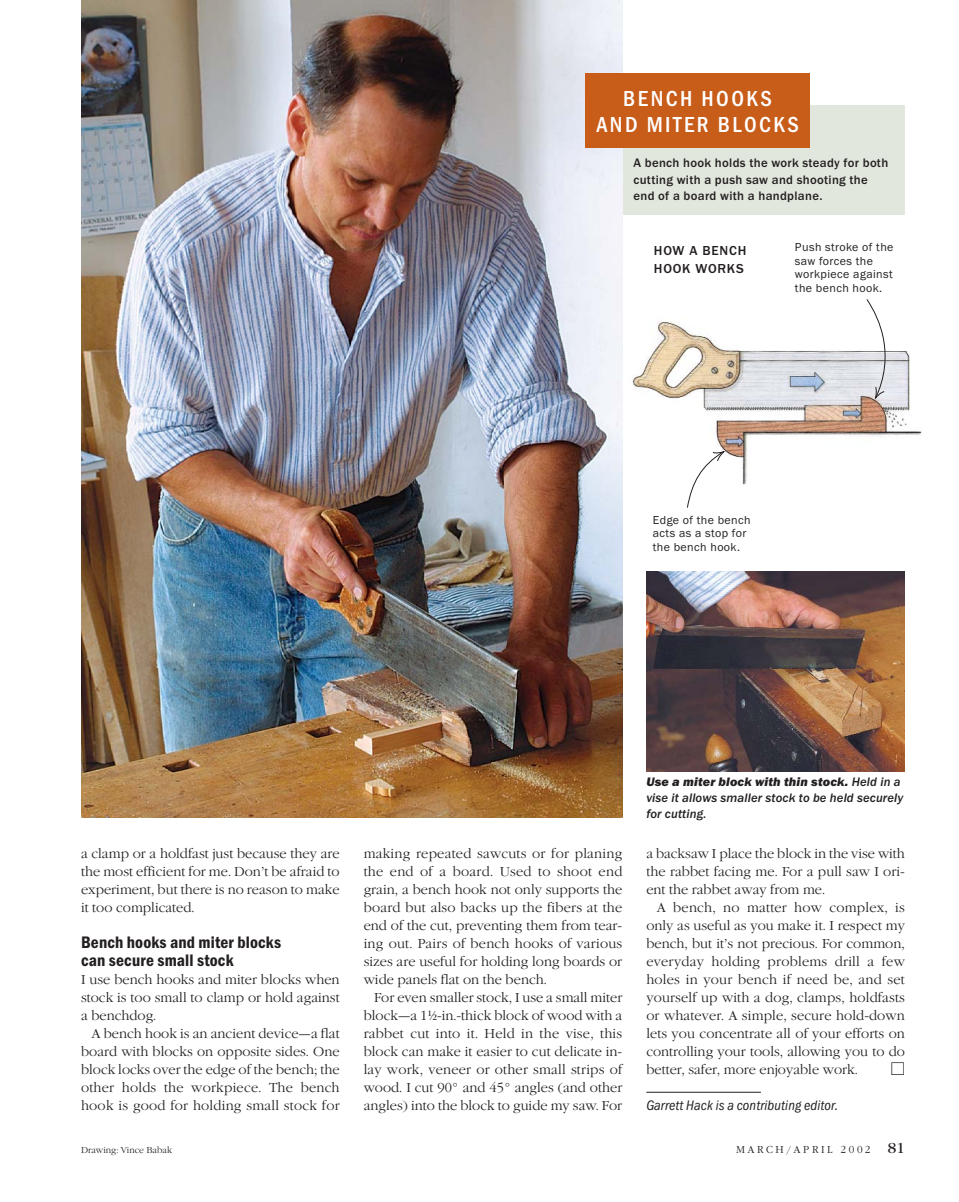
<style>
.page{position:relative;width:959px;height:1202px;background:#fff}
.page>*{position:absolute;margin:0;border:0;box-sizing:border-box;transform-origin:0 0}
.t1{font:500 condensed 22.5px/25.5px "Franklin Gothic Itc T";letter-spacing:.11em;color:#fff;text-align:center}
.t2{font:600 condensed 17.25px/18px "Franklin Gothic Itc T";letter-spacing:.01em;color:#231f20}
.t3{font:italic condensed 14.25px "Franklin Gothic Itc T";letter-spacing:.01em;color:#231f20}
.t4{font:13.5px/18px "L Garamond";color:#231f20;text-align:justify}
.t5{font:500 13.5px/18px "Franklin Gothic Itc T";letter-spacing:.06em;color:#231f20}
.t6{font:500 12.75px/16.5px "Franklin Gothic Itc T";letter-spacing:.025em;color:#231f20}
.t7{font:italic 500 12.75px/15.8px "Franklin Gothic Itc T";letter-spacing:.01em;color:#231f20}
.t8{font:12px/13.5px "Franklin Gothic Itc T";letter-spacing:.035em;color:#231f20}
.t9{font:10.5px "L Garamond";letter-spacing:.25em;color:#231f20}
.t10{font:9px "L Garamond";color:#231f20}
.s1{font-family:"Garamond";font-size:8.1px}
.s2{font-weight:800}
.s3{font-family:"Garamond";font-size:15px}
</style>
<div class="page">
<hr style="left:646px;top:1092px;width:114px;height:1px;background:#231f20">
<img style="left:632px;top:321px;width:290px;height:164px">
<img style="left:646px;top:571px;width:258px;height:200px">
<div style="left:483px;top:105px;width:421px;height:110px;background:#e2e7dd"></div>
<img style="left:81px;top:0;width:541px;height:817px">
<svg style="left:865px;top:299px;width:30px;height:101px"></svg>
<svg style="left:686px;top:450px;width:40px;height:58px"></svg>
<div style="left:585px;top:74px;width:225px;height:74px;background:#c85c19"></div>
<h1 class="t1" style="left:596px;top:88px;width:204px">BENCH HOOKS<br>AND MITER BLOCKS</h1>
<p class="t6" style="left:633px;top:156px;width:256px">A bench hook holds the work steady for both cutting with a push saw and shooting the end of a board with a handplane.</p>
<p class="t5" style="left:654px;top:243px;width:94px">HOW A BENCH<br>HOOK WORKS</p>
<p class="t8" style="left:795px;top:242px;width:100px">Push stroke of the saw forces the workpiece against the bench hook.</p>
<p class="t8" style="left:652px;top:514px;width:99px">Edge of the bench acts as a stop for the bench hook.</p>
<p class="t4" style="left:81px;top:845px;width:260px">a clamp or a holdfast just because they are the most efficient for me. Don’t be afraid to experiment, but there is no reason to make it too complicated.</p>
<p class="t2" style="left:81px;top:935px;width:202px">Bench hooks and miter blocks can secure small stock</p>
<p class="t4" style="left:81px;top:971px;width:260px">I use bench hooks and miter blocks when stock is too small to clamp or hold against a benchdog.</p>
<p class="t4" style="left:81px;top:1025px;width:260px;text-indent:11px">A bench hook is an ancient device—a flat board with blocks on opposite sides. One block locks over the edge of the bench; the other holds the workpiece. The bench hook is good for holding small stock for</p>
<p class="t4" style="left:363px;top:845px;width:260px">making repeated sawcuts or for planing the end of a board. Used to shoot end grain, a bench hook not only supports the board but also backs up the fibers at the end of the cut, preventing them from tear&shy;ing out. Pairs of bench hooks of various sizes are useful for holding long boards or wide panels flat on the bench.</p>
<p class="t4" style="left:363px;top:989px;width:260px;text-indent:11px">For even smaller stock, I use a small miter block—a 1<sup>1</sup>⁄<span class="s1">2</span>-in.-thick block of wood with a rabbet cut into it. Held in the vise, this block can make it easier to cut delicate in&shy;lay work, veneer or other small strips of wood. I cut 90° and 45° angles (and other angles) into the block to guide my saw. For</p>
<p class="t7" style="left:646px;top:775px;width:258px"><span class="s2">Use a miter block with thin stock.</span> Held in a vise it allows smaller stock to be held securely for cutting.</p>
<p class="t4" style="left:646px;top:845px;width:260px">a backsaw I place the block in the vise with the rabbet facing me. For a pull saw I ori&shy;ent the rabbet away from me.</p>
<p class="t4" style="left:646px;top:899px;width:260px;text-indent:11px">A bench, no matter how complex, is only as useful as you make it. I respect my bench, but it’s not precious. For common, everyday holding problems drill a few holes in your bench if need be, and set yourself up with a dog, clamps, holdfasts or whatever. A simple, secure hold-down lets you concentrate all of your efforts on controlling your tools, allowing you to do better, safer, more enjoyable work.</p>
<p class="t3" style="left:646px;top:1101px;width:193px">Garrett Hack is a contributing editor.</p>
<p class="t10" style="left:81px;top:1146px;width:93px">Drawing: Vince Babak</p>
<p class="t9" style="left:736px;top:1145px;width:170px">MARCH/APRIL 2002 <span class="s3">81</span></p>
</div>
